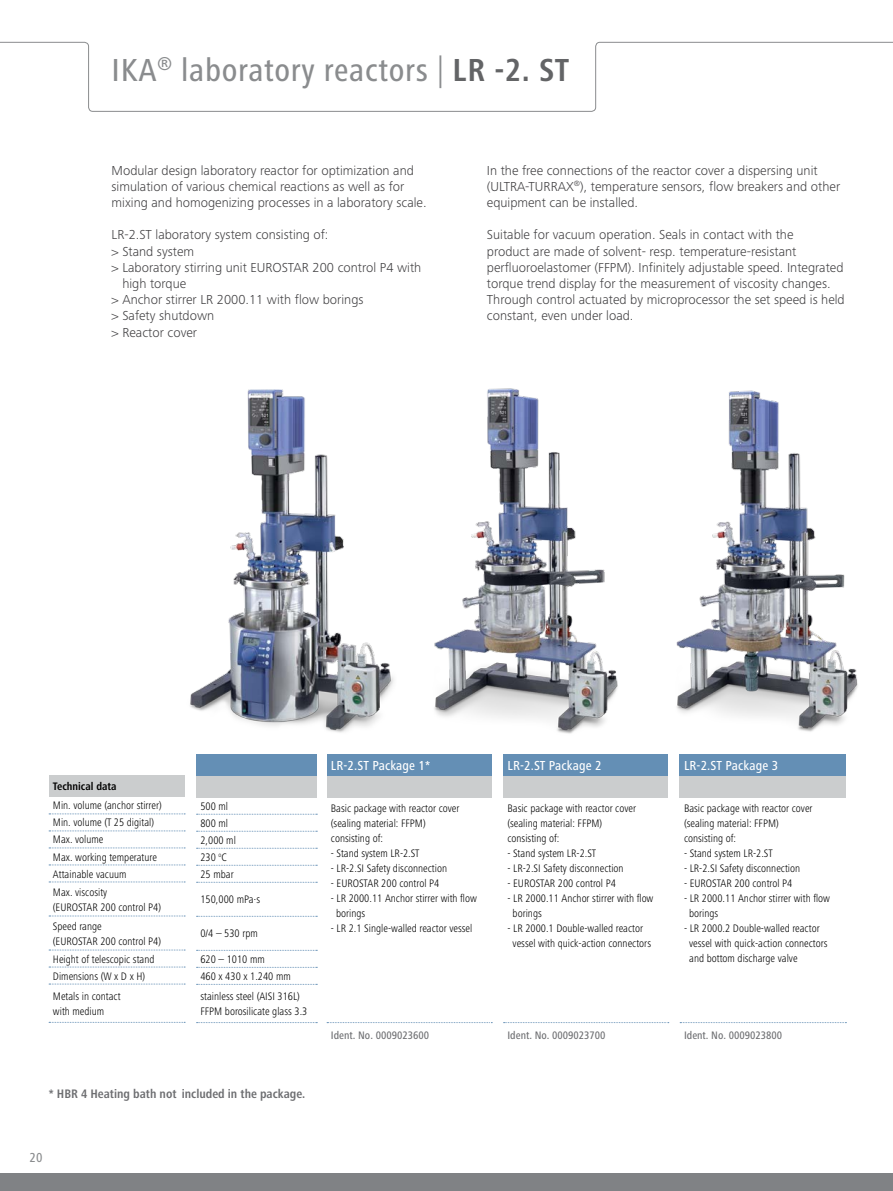
<style>
.page{position:relative;width:893px;height:1191px;background:#fff}
.page>*{position:absolute;margin:0;border:0;box-sizing:border-box;transform-origin:0 0}
.t1{font:500 condensed 33px "Frutiger Next IKA";letter-spacing:.02em;color:#8a8c8e}
.t2{font:300 13.5px/16.2px "Frutiger Next IKA";color:#414042}
.t3{font:500 condensed 13.5px "Frutiger Next IKA";letter-spacing:.01em;color:#fff}
.t4{font:500 condensed 13.5px "Frutiger Next IKA";color:#8a8c8e}
.t5{font:700 condensed 12.75px "Frutiger Next IKA";color:#6d6e71}
.t6{font:300 condensed 11.25px/15px "Frutiger Next IKA";color:#000}
.t7{font:500 condensed 11.25px "Frutiger Next IKA";color:#6d6e71}
.t8{font:700 condensed 11.25px "Frutiger Next IKA";color:#000}
.s1{font-weight:300}
.s2{font-weight:700;color:#636466}
.s3{font-stretch:normal}
</style>
<div class="page">
<div style="left:327px;top:754px;width:165px;height:22px;background:#648fb5"></div>
<div style="left:327px;top:776px;width:165px;height:21px;background:#cbcdce"></div>
<svg style="left:327px;top:1022px;width:165px;height:1px"></svg>
<div style="left:503px;top:754px;width:165px;height:22px;background:#648fb5"></div>
<div style="left:503px;top:776px;width:165px;height:21px;background:#cbcdce"></div>
<svg style="left:504px;top:1022px;width:165px;height:1px"></svg>
<div style="left:680px;top:754px;width:166px;height:22px;background:#648fb5"></div>
<div style="left:680px;top:776px;width:166px;height:21px;background:#cbcdce"></div>
<svg style="left:680px;top:1022px;width:166px;height:1px"></svg>
<div style="left:49px;top:775px;width:136px;height:22px;background:#cbcdce"></div>
<svg style="left:49px;top:813px;width:136px;height:1px"></svg>
<svg style="left:49px;top:830px;width:136px;height:1px"></svg>
<svg style="left:49px;top:847px;width:136px;height:1px"></svg>
<svg style="left:49px;top:864px;width:136px;height:1px"></svg>
<svg style="left:49px;top:881px;width:136px;height:1px"></svg>
<svg style="left:49px;top:915px;width:136px;height:1px"></svg>
<svg style="left:49px;top:949px;width:136px;height:1px"></svg>
<svg style="left:49px;top:966px;width:136px;height:1px"></svg>
<svg style="left:49px;top:983px;width:136px;height:1px"></svg>
<svg style="left:49px;top:1022px;width:136px;height:1px"></svg>
<div style="left:196px;top:754px;width:121px;height:22px;background:#648fb5"></div>
<div style="left:196px;top:776px;width:121px;height:21px;background:#cbcdce"></div>
<svg style="left:197px;top:814px;width:120px;height:1px"></svg>
<svg style="left:197px;top:831px;width:120px;height:1px"></svg>
<svg style="left:197px;top:848px;width:120px;height:1px"></svg>
<svg style="left:197px;top:865px;width:120px;height:1px"></svg>
<svg style="left:197px;top:882px;width:120px;height:1px"></svg>
<svg style="left:197px;top:967px;width:120px;height:1px"></svg>
<svg style="left:197px;top:984px;width:120px;height:1px"></svg>
<svg style="left:197px;top:1022px;width:120px;height:1px"></svg>
<svg style="left:197px;top:916px;width:120px;height:1px"></svg>
<svg style="left:197px;top:950px;width:120px;height:1px"></svg>
<img style="left:190px;top:389px;width:204px;height:344px">
<img style="left:434px;top:388px;width:184px;height:346px">
<img style="left:676px;top:390px;width:182px;height:342px">
<svg style="left:0;top:41px;width:893px;height:71px"></svg>
<div style="left:0;top:1174px;width:893px;height:17px;background:#808285"></div>
<h1 class="t1" style="left:112px;top:51px;width:459px">IKA<sup>®</sup> laboratory reactors <span class="s1">|</span> <span class="s2">LR -2. ST</span></h1>
<p class="t2" style="left:112px;top:162px;width:316px">Modular design laboratory reactor for optimization and simulation of various chemical reactions as well as for mixing and homogenizing processes in a laboratory scale.</p>
<p class="t2" style="left:112px;top:227px;width:218px">LR-2.ST laboratory system consisting of:</p>
<p class="t2" style="left:112px;top:243px;width:84px">&gt; Stand system</p>
<p class="t2" style="left:112px;top:259px;width:311px">&gt; Laboratory stirring unit EUROSTAR 200 control P4 with</p>
<p class="t2" style="left:122px;top:275px;width:65px">high torque</p>
<p class="t2" style="left:112px;top:292px;width:253px">&gt; Anchor stirrer LR 2000.11 with flow borings</p>
<p class="t2" style="left:112px;top:308px;width:104px">&gt; Safety shutdown</p>
<p class="t2" style="left:112px;top:324px;width:87px">&gt; Reactor cover</p>
<p class="t2" style="left:487px;top:162px;width:355px">In the free connections of the reactor cover a dispersing unit (ULTRA-TURRAX<sup>®</sup>), temperature sensors, flow breakers and other equipment can be installed.</p>
<p class="t2" style="left:487px;top:227px;width:359px">Suitable for vacuum operation. Seals in contact with the<br>product are made of solvent- resp. temperature-resistant perfluoroelastomer (FFPM). Infinitely adjustable speed. Integrated torque trend display for the measurement of viscosity changes.<br>Through control actuated by microprocessor the set speed is held constant, even under load.</p>
<p class="t8" style="left:53px;top:780px;width:65px">Technical data</p>
<p class="t6" style="left:53px;top:797px;width:110px;line-height:17.2px">Min. volume (anchor stirrer)<br>Min. volume (T 25 digital)<br>Max. volume<br>Max. working temperature<br>Attainable vacuum<br>Max. viscosity</p>
<p class="t6" style="left:53px;top:897px;width:110px;line-height:19px">(EUROSTAR 200 control P4)<br>Speed range</p>
<p class="t6" style="left:53px;top:932px;width:110px;line-height:17.5px">(EUROSTAR 200 control P4)<br>Height of telescopic stand<br>Dimensions (W x D x H)</p>
<p class="t6" style="left:53px;top:988px;width:69px">Metals in contact with medium</p>
<p class="t6" style="left:200px;top:797px;width:37px;line-height:17.1px">500 ml<br>800 ml<br>2,000 ml<br>230 <sup>o</sup>C<br>25 mbar</p>
<p class="t6" style="left:200px;top:892px;width:61px">150,000 mPa<span class="s3">·</span>s</p>
<p class="t6" style="left:200px;top:926px;width:59px">0/4 – 530 rpm</p>
<p class="t6" style="left:200px;top:950px;width:92px;line-height:17px">620 – 1010 mm<br>460 x 430 x 1.240 mm</p>
<p class="t6" style="left:200px;top:988px;width:108px">stainless steel (AISI 316L)<br>FFPM borosilicate glass 3.3</p>
<p class="t5" style="left:49px;top:1086px;width:258px">* HBR 4 Heating bath not included in the package.</p>
<p class="t4" style="left:29px;top:1149px;width:15px">20</p>
<p class="t3" style="left:331px;top:758px;width:101px">LR-2.ST Package 1*</p>
<p class="t6" style="left:331px;top:801px;width:130px">Basic package with reactor cover (sealing material: FFPM) consisting of:</p>
<p class="t6" style="left:331px;top:846px;width:90px">- Stand system LR-2.ST</p>
<p class="t6" style="left:331px;top:861px;width:118px">- LR-2.SI Safety disconnection</p>
<p class="t6" style="left:331px;top:876px;width:110px">- EUROSTAR 200 control P4</p>
<p class="t6" style="left:336px;top:891px;width:142px;text-indent:-5px">- LR 2000.11 Anchor stirrer with flow borings</p>
<p class="t6" style="left:331px;top:921px;width:143px">- LR 2.1 Single-walled reactor vessel</p>
<p class="t7" style="left:331px;top:1029px;width:100px">Ident. No. 0009023600</p>
<p class="t3" style="left:507px;top:758px;width:96px">LR-2.ST Package 2</p>
<p class="t6" style="left:507px;top:801px;width:130px">Basic package with reactor cover (sealing material: FFPM) consisting of:</p>
<p class="t6" style="left:507px;top:846px;width:90px">- Stand system LR-2.ST</p>
<p class="t6" style="left:507px;top:861px;width:118px">- LR-2.SI Safety disconnection</p>
<p class="t6" style="left:507px;top:876px;width:110px">- EUROSTAR 200 control P4</p>
<p class="t6" style="left:513px;top:891px;width:142px;text-indent:-5px">- LR 2000.11 Anchor stirrer with flow borings</p>
<p class="t6" style="left:513px;top:921px;width:140px;text-indent:-5px">- LR 2000.1 Double-walled reactor vessel with quick-action connectors</p>
<p class="t7" style="left:507px;top:1029px;width:100px">Ident. No. 0009023700</p>
<p class="t3" style="left:684px;top:758px;width:96px">LR-2.ST Package 3</p>
<p class="t6" style="left:684px;top:801px;width:130px">Basic package with reactor cover (sealing material: FFPM) consisting of:</p>
<p class="t6" style="left:684px;top:846px;width:90px">- Stand system LR-2.ST</p>
<p class="t6" style="left:684px;top:861px;width:118px">- LR-2.SI Safety disconnection</p>
<p class="t6" style="left:684px;top:876px;width:110px">- EUROSTAR 200 control P4</p>
<p class="t6" style="left:689px;top:891px;width:142px;text-indent:-5px">- LR 2000.11 Anchor stirrer with flow borings</p>
<p class="t6" style="left:689px;top:921px;width:140px;text-indent:-5px">- LR 2000.2 Double-walled reactor vessel with quick-action connectors and bottom discharge valve</p>
<p class="t7" style="left:684px;top:1029px;width:100px">Ident. No. 0009023800</p>
</div>
